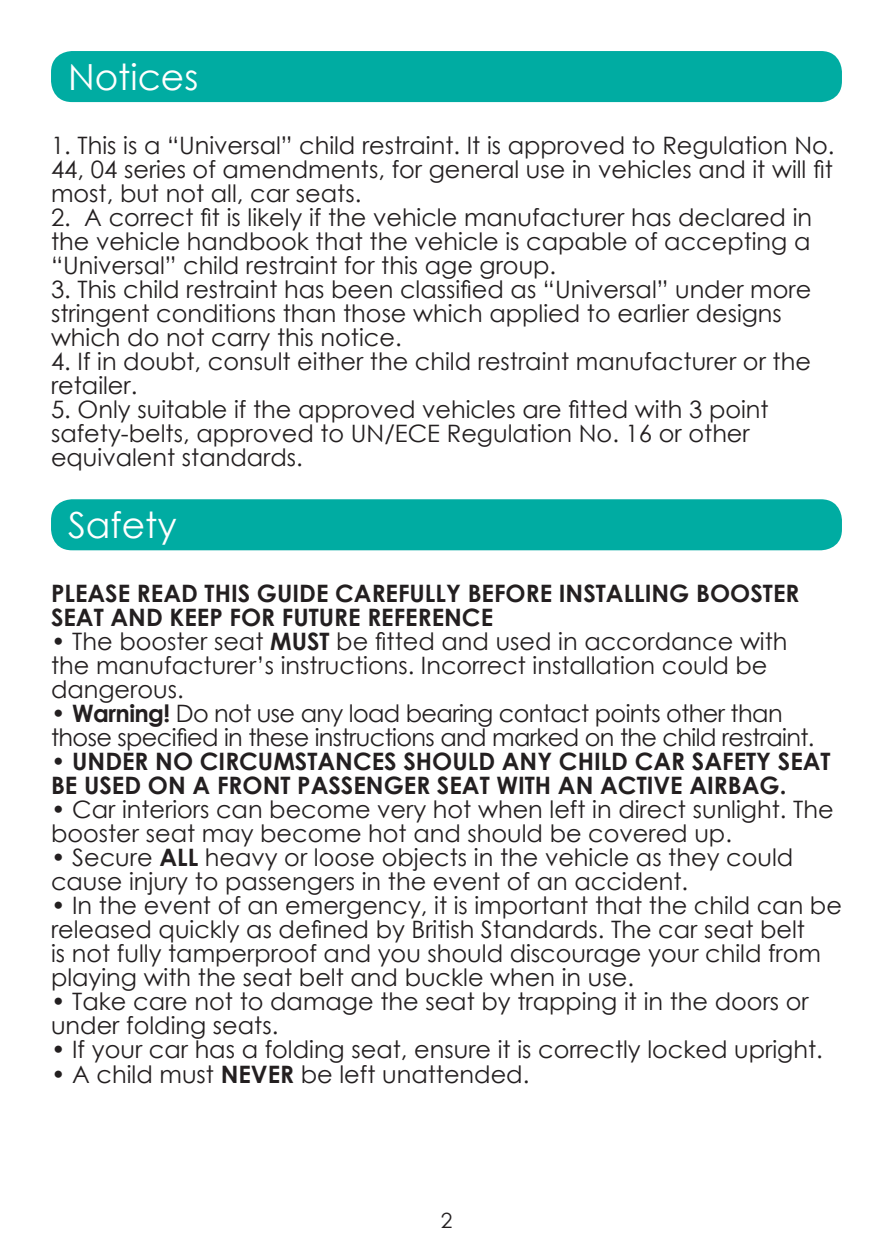
<style>
.page{position:relative;width:893px;height:1259px;background:#fff}
.page>*{position:absolute;margin:0;border:0;box-sizing:border-box;transform-origin:0 0}
.Body_text_CG_9pt{font:36px "Century Gothic";color:#fff}
.t1{font:24px/24px "Century Gothic";color:#231f20}
.t2{font:700 24px/24px "Century Gothic";color:#231f20}
.t3{font:24px/24px "Century Gothic";letter-spacing:-.025em;color:#231f20}
.Cover_Title_CG_21pt{font:21px "Century Gothic";color:#231f20}
.s1{font-weight:700}
.s2{font-weight:400}
</style>
<div class="page">
<div style="left:51px;top:499px;width:791px;height:51px;background:#00aca2;border-radius:21px"></div>
<div style="left:51px;top:51px;width:791px;height:51px;background:#00aca2;border-radius:21px"></div>
<p class="Body_text_CG_9pt" style="left:68px;top:52px;width:132px">Notices</p>
<p class="t1" style="left:51px;top:133px;width:785px;text-align:justify">1. This is a “Universal” child restraint. It is approved to Regulation No.<br>44, 04 series of amendments, for general use in vehicles and it will fit most, but not all, car seats.</p>
<p class="t1" style="left:51px;top:205px;width:763px;text-align:justify">2. A correct fit is likely if the vehicle manufacturer has declared in the vehicle handbook that the vehicle is capable of accepting a “Universal” child restraint for this age group.</p>
<p class="t1" style="left:51px;top:277px;width:762px">3. This child restraint has been classified as “Universal” under more stringent conditions than those which applied to earlier designs which do not carry this notice.</p>
<p class="t1" style="left:51px;top:349px;width:761px">4. If in doubt, consult either the child restraint manufacturer or the retailer.</p>
<p class="t1" style="left:51px;top:397px;width:719px">5. Only suitable if the approved vehicles are fitted with 3 point safety-belts, approved to UN/ECE Regulation No. 16 or other equivalent standards.</p>
<p class="Body_text_CG_9pt" style="left:68px;top:500px;width:110px">Safety</p>
<p class="t2" style="left:51px;top:580px;width:750px">PLEASE READ THIS GUIDE CAREFULLY BEFORE INSTALLING BOOSTER<br>SEAT AND KEEP FOR FUTURE REFERENCE</p>
<p class="t1" style="left:51px;top:629px;width:738px">• The booster seat <span class="s1">MUST</span> be fitted and used in accordance with the manufacturer’s instructions. Incorrect installation could be dangerous.</p>
<p class="t3" style="left:51px;top:701px;width:765px">• <span class="s1">Warning!</span> Do not use any load bearing contact points other than those specified in these instructions and marked on the child restraint.</p>
<p class="t2" style="left:51px;top:748px;width:781px"><span class="s2">•</span> UNDER NO CIRCUMSTANCES SHOULD ANY CHILD CAR SAFETY SEAT<br>BE USED ON A FRONT PASSENGER SEAT WITH AN ACTIVE AIRBAG.</p>
<p class="t1" style="left:51px;top:797px;width:784px">• Car interiors can become very hot when left in direct sunlight. The booster seat may become hot and should be covered up.</p>
<p class="t1" style="left:51px;top:845px;width:744px">• Secure <span class="s1">ALL</span> heavy or loose objects in the vehicle as they could cause injury to passengers in the event of an accident.</p>
<p class="t1" style="left:51px;top:893px;width:792px">• In the event of an emergency, it is important that the child can be released quickly as defined by British Standards. The car seat belt<br>is not fully tamperproof and you should discourage your child from playing with the seat belt and buckle when in use.</p>
<p class="t1" style="left:51px;top:989px;width:759px">• Take care not to damage the seat by trapping it in the doors or under folding seats.</p>
<p class="t1" style="left:51px;top:1037px;width:773px">• If your car has a folding seat, ensure it is correctly locked upright.</p>
<p class="t1" style="left:51px;top:1061px;width:480px">• A child must <span class="s1">NEVER</span> be left unattended.</p>
<p class="Cover_Title_CG_21pt" style="left:441px;top:1205px;width:13px">2</p>
</div>
